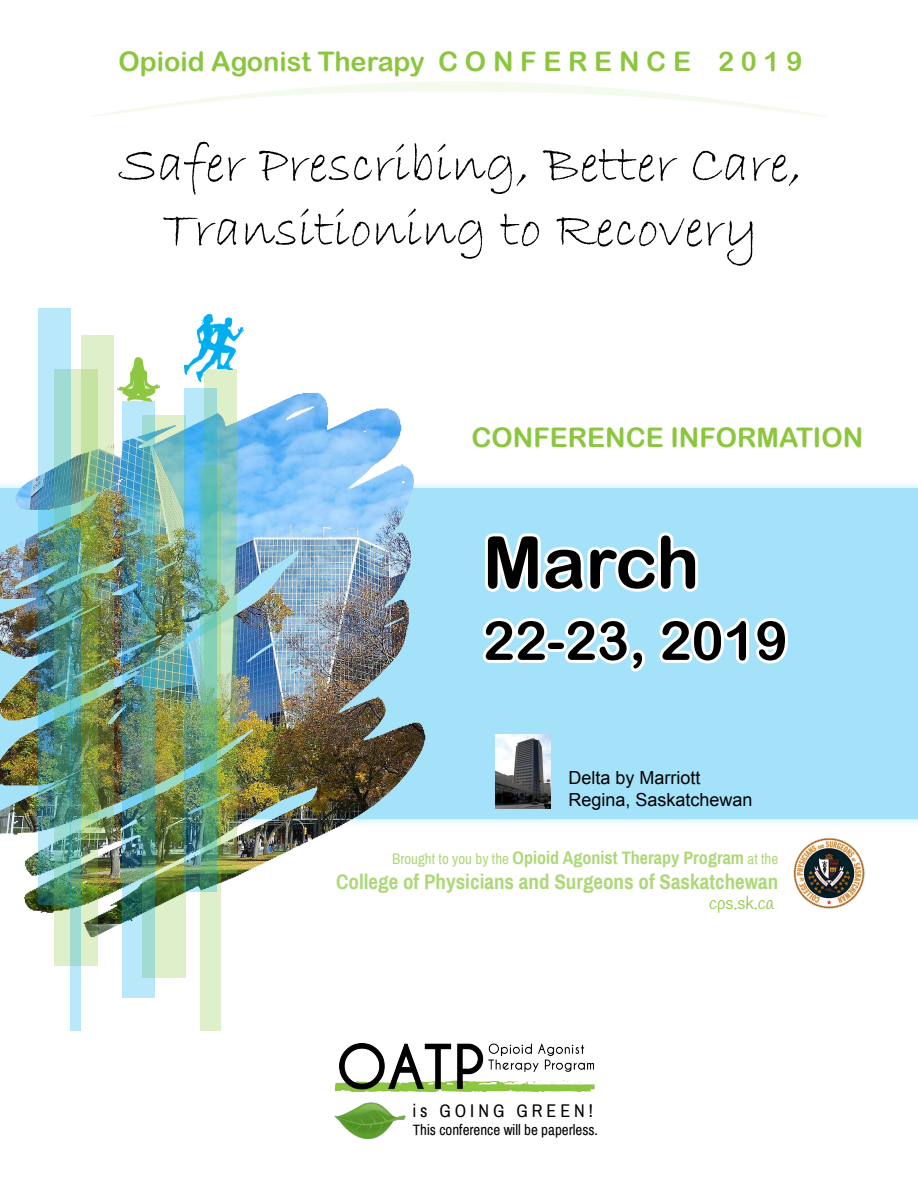
<style>
.page{position:relative;width:918px;height:1188px;background:#fff}
.page>*{position:absolute;margin:0;border:0;box-sizing:border-box;transform-origin:0 0}
.t1{font:72px "Arial Rounded MT Bold";letter-spacing:-.01em;color:#000}
.t2{font:54px/64.8px "Bradley Hand ITC";color:#000;text-align:center}
.t3{font:54px "Arial Rounded MT Bold";color:#000}
.t4{font:27px "Arial Rounded MT Bold";color:#8cc63f}
.t5{font:700 21px "Archivo Narrow";color:#aed779}
.t6{font:700 18px "Archivo Narrow";color:#aed779}
.t7{font:18px/21.6px "Arial";color:#000}
.t8{font:18px "Archivo Narrow";letter-spacing:.22em;color:#000}
.t9{font:18px "Handlee";color:#8cc63f}
.t10{font:15px "Archivo Narrow";color:#000}
.s1{font-weight:400;font-size:15px}
</style>
<div class="page">
<div style="left:0;top:479px;width:918px;height:350px;background:#00aeef;opacity:.75"></div>
<div style="left:0;top:488px;width:918px;height:331px;background:#a4e2f9"></div>
<img style="left:0;top:385px;width:459px;height:564px">
<img style="left:334px;top:1043px;width:264px;height:49px">
<img style="left:334px;top:1102px;width:71px;height:37px">
<svg style="left:485px;top:532px;width:214px;height:60px"></svg>
<svg style="left:482px;top:618px;width:306px;height:54px"></svg>
<svg style="left:92px;top:81px;width:735px;height:36px"></svg>
<img style="left:495px;top:734px;width:56px;height:74px">
<img style="left:54px;top:369px;width:43px;height:596px">
<img style="left:81px;top:335px;width:33px;height:504px">
<div style="left:200px;top:465px;width:21px;height:565px;background:#deefc9"></div>
<img style="left:204px;top:382px;width:33px;height:491px">
<img style="left:155px;top:416px;width:30px;height:562px">
<img style="left:793px;top:837px;width:72px;height:72px">
<img style="left:38px;top:308px;width:33px;height:597px">
<svg style="left:71px;top:527px;width:10px;height:503px;background:#6aa89d"></svg>
<img style="left:184px;top:388px;width:33px;height:504px">
<img style="left:122px;top:402px;width:33px;height:596px">
<img style="left:117px;top:357px;width:42px;height:45px">
<img style="left:184px;top:315px;width:59px;height:67px">
<p class="t4" style="left:118px;top:45px;width:685px">Opioid Agonist Therapy C O N F E R E N C E 2 0 1 9</p>
<h2 class="t2" style="left:119px;top:133px;width:685px">Safer Prescribing, Better Care,<br>Transitioning to Recovery</h2>
<p class="t4" style="left:472px;top:422px;width:393px">CONFERENCE INFORMATION</p>
<h1 class="t1" style="left:483px;top:520px;width:218px">March</h1>
<h2 class="t3" style="left:483px;top:609px;width:306px">22-23, 2019</h2>
<p class="t7" style="left:568px;top:768px;width:186px">Delta by Marriott<br>Regina, Saskatchewan</p>
<p class="t6" style="left:392px;top:847px;width:388px"><span class="s1">Brought to you by the</span> Opioid Agonist Therapy Program <span class="s1">at the</span></p>
<p class="t5" style="left:336px;top:869px;width:444px">College of Physicians and Surgeons of Saskatchewan</p>
<p class="t8" style="left:413px;top:1100px;width:182px">is GOING GREEN!</p>
<p class="t10" style="left:413px;top:1121px;width:187px">This conference will be paperless.</p>
<p class="t9" style="left:709px;top:892px;width:66px">cps.sk.ca</p>
</div>
